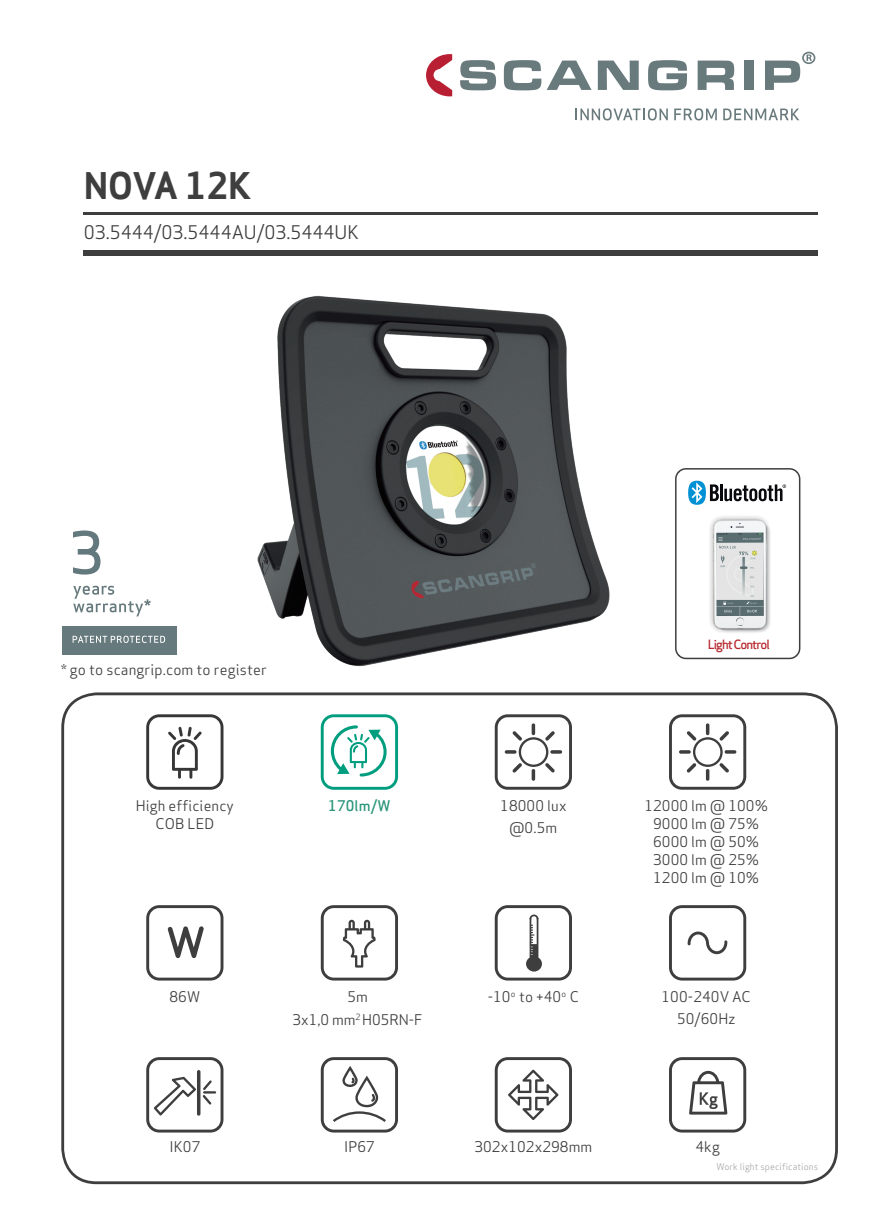
<style>
.page{position:relative;width:893px;height:1208px;background:#fff}
.page>*{position:absolute;margin:0;border:0;box-sizing:border-box;transform-origin:0 0}
.t1{font:700 36px "Apex Sans";color:#3e3e3f}
.t2{font:18.3px "Apex Sans";color:#3e3e3f}
.t3{font:14.4px/18px "Apex Sans";letter-spacing:.01em;color:#3e3e3f;text-align:center}
.t4{font:500 14.4px "Apex Sans";letter-spacing:.01em;color:#2a967b}
.t5{font:500 12.6px "Apex Sans";letter-spacing:-.08em;color:#b6282d}
.t6{font:9px "Apex Sans";letter-spacing:.01em;color:#a8a9ad}
</style>
<div class="page">
<svg style="left:426px;top:54px;width:26px;height:42px"></svg>
<svg style="left:460px;top:60px;width:36px;height:30px"></svg>
<svg style="left:504px;top:60px;width:37px;height:30px"></svg>
<svg style="left:547px;top:61px;width:44px;height:29px"></svg>
<svg style="left:598px;top:61px;width:41px;height:29px"></svg>
<svg style="left:648px;top:60px;width:39px;height:30px"></svg>
<svg style="left:698px;top:61px;width:36px;height:29px"></svg>
<div style="left:744px;top:61px;width:10px;height:29px;background:#697a7d"></div>
<svg style="left:765px;top:52px;width:50px;height:38px"></svg>
<svg style="left:575px;top:109px;width:25px;height:11px"></svg>
<svg style="left:603px;top:108px;width:9px;height:12px"></svg>
<svg style="left:613px;top:108px;width:32px;height:12px"></svg>
<svg style="left:648px;top:108px;width:9px;height:12px"></svg>
<svg style="left:659px;top:109px;width:9px;height:11px"></svg>
<svg style="left:674px;top:109px;width:18px;height:11px"></svg>
<svg style="left:694px;top:108px;width:9px;height:12px"></svg>
<svg style="left:706px;top:109px;width:11px;height:11px"></svg>
<svg style="left:723px;top:108px;width:76px;height:12px"></svg>
<div style="left:84px;top:250px;width:734px;height:6px;background:#3e3e3f"></div>
<hr style="left:84px;top:212px;width:734px;height:3px;background:#3e3e3f">
<svg style="left:61px;top:692px;width:777px;height:492px"></svg>
<svg style="left:669px;top:1057px;width:77px;height:75px"></svg>
<svg style="left:669px;top:714px;width:77px;height:75px"></svg>
<svg style="left:146px;top:1057px;width:77px;height:75px"></svg>
<svg style="left:321px;top:905px;width:77px;height:75px"></svg>
<svg style="left:146px;top:905px;width:77px;height:75px"></svg>
<svg style="left:321px;top:1057px;width:77px;height:75px"></svg>
<svg style="left:73px;top:530px;width:27px;height:44px"></svg>
<div style="left:62px;top:625px;width:114px;height:29px;background:#66797d"></div>
<svg style="left:73px;top:635px;width:92px;height:8px"></svg>
<svg style="left:73px;top:586px;width:78px;height:30px"></svg>
<svg style="left:146px;top:714px;width:77px;height:75px"></svg>
<svg style="left:321px;top:714px;width:77px;height:75px"></svg>
<img style="left:257px;top:295px;width:353px;height:372px">
<svg style="left:675px;top:468px;width:125px;height:191px"></svg>
<h1 class="t1" style="left:84px;top:163px;width:169px">NOVA 12K</h1>
<p class="t2" style="left:84px;top:218px;width:277px">03.5444/03.5444AU/03.5444UK</p>
<p class="t5" style="left:708px;top:633px;width:64px">Light Control</p>
<p class="t3" style="left:61px;top:659px;width:207px">* go to scangrip.com to register</p>
<p class="t3" style="left:136px;top:795px;width:100px">High efficiency<br>COB LED</p>
<p class="t4" style="left:328px;top:793px;width:64px">170lm/W</p>
<p class="t3" style="left:500px;top:793px;width:68px;line-height:22.2px">18000 lux @0.5m</p>
<p class="t3" style="left:644px;top:795px;width:125px">12000 lm @ 100%<br>9000 lm @ 75%<br>6000 lm @ 50%<br>3000 lm @ 25%<br>1200 lm @ 10%</p>
<p class="t3" style="left:170px;top:986px;width:32px">86W</p>
<p class="t3" style="left:293px;top:983px;width:131px;line-height:23.1px">5m<br>3x1,0 mm<sup>2</sup> H05RN-F</p>
<p class="t3" style="left:488px;top:986px;width:93px">-10<sup>o</sup> to +40<sup>o</sup> C</p>
<p class="t3" style="left:661px;top:984px;width:91px;line-height:22.2px">100-240V AC<br>50/60Hz</p>
<p class="t3" style="left:169px;top:1136px;width:32px">IK07</p>
<p class="t3" style="left:344px;top:1136px;width:32px;rotate:-1deg">IP67</p>
<p class="t3" style="left:474px;top:1136px;width:119px">302x102x298mm</p>
<p class="t3" style="left:695px;top:1136px;width:26px">4kg</p>
<p class="t6" style="left:717px;top:1159px;width:103px">Work light specifications</p>
</div>
